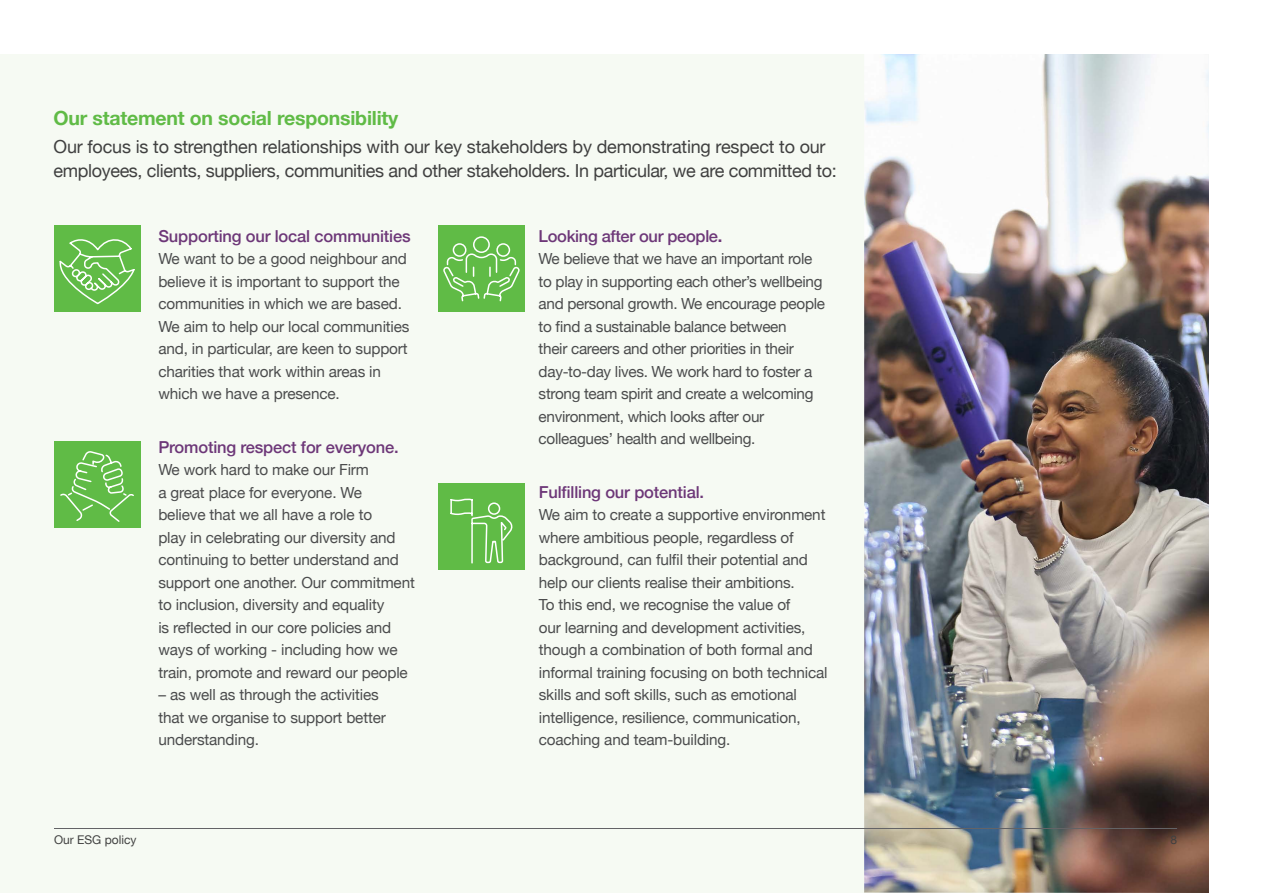
<style>
.page{position:relative;width:1263px;height:893px;background:#fff}
.page>*{position:absolute;margin:0;border:0;box-sizing:border-box;transform-origin:0 0}
.t1{font:700 19.5px "Helvetica Neue";letter-spacing:-.01em;color:#60bb46}
.t2{font:18px/24px "Helvetica Neue";letter-spacing:-.02em;color:#404040}
.t3{font:500 16.5px "Helvetica Neue";letter-spacing:-.01em;color:#6d3778}
.t4{font:15.3px/22.5px "Helvetica Neue";letter-spacing:-.01em;color:#4b4c4d}
.t5{font:12px "Helvetica Neue LT Com";color:#404040}
.s1{font-weight:700}
</style>
<div class="page">
<div style="left:0;top:54px;width:1209px;height:839px;background:#f6faf3"></div>
<div style="left:438px;top:226px;width:87px;height:86px;background:#60bb46"></div>
<svg style="left:444px;top:236px;width:75px;height:66px"></svg>
<div style="left:54px;top:226px;width:87px;height:86px;background:#60bb46"></div>
<svg style="left:59px;top:239px;width:76px;height:66px"></svg>
<div style="left:54px;top:442px;width:87px;height:86px;background:#60bb46"></div>
<svg style="left:60px;top:451px;width:74px;height:71px"></svg>
<div style="left:438px;top:483px;width:87px;height:87px;background:#60bb46"></div>
<svg style="left:450px;top:498px;width:63px;height:66px"></svg>
<img style="left:864px;top:54px;width:345px;height:839px">
<hr style="left:54px;top:828px;width:1123px;height:1px;background:#636366">
<p class="t1" style="left:53px;top:103px;width:346px">Our statement on social responsibility</p>
<p class="t2" style="left:53px;top:136px;width:785px">Our focus is to strengthen relationships with our key stakeholders by demonstrating respect to our employees, clients, suppliers, communities and other stakeholders. In particular, we are committed to:</p>
<p class="t3" style="left:158px;top:223px;width:254px">Supporting our local communities</p>
<p class="t4" style="left:158px;top:248px;width:253px">We want to be a good neighbour and believe it is important to support the communities in which we are based.<br>We aim to help our local communities and, in particular, are keen to support charities that work within areas in which we have a presence.</p>
<p class="t3" style="left:158px;top:434px;width:242px">Promoting respect for everyone.</p>
<p class="t4" style="left:158px;top:460px;width:258px">We work hard to make our Firm<br>a great place for everyone. We<br>believe that we all have a role to<br>play in celebrating our diversity and continuing to better understand and support one another. Our commitment to inclusion, diversity and equality<br>is reflected in our core policies and ways of working - including how we train, promote and reward our people</p>
<p class="t4" style="left:158px;top:685px;width:229px">– as well as through the activities that we organise to support better understanding.</p>
<p class="t3" style="left:539px;top:223px;width:185px">Looking after our people<span class="s1">.</span></p>
<p class="t4" style="left:539px;top:248px;width:288px">We believe that we have an important role to play in supporting each other’s wellbeing and personal growth. We encourage people to find a sustainable balance between<br>their careers and other priorities in their day-to-day lives. We work hard to foster a strong team spirit and create a welcoming environment, which looks after our colleagues’ health and wellbeing.</p>
<p class="t3" style="left:539px;top:479px;width:167px">Fulfilling our potential.</p>
<p class="t4" style="left:539px;top:505px;width:290px">We aim to create a supportive environment where ambitious people, regardless of background, can fulfil their potential and help our clients realise their ambitions.<br>To this end, we recognise the value of<br>our learning and development activities, though a combination of both formal and informal training focusing on both technical skills and soft skills, such as emotional intelligence, resilience, communication, coaching and team-building.</p>
<p class="t5" style="left:54px;top:832px;width:84px">Our ESG policy</p>
<p class="t5" style="left:1170px;top:832px;width:8px">8</p>
</div>
